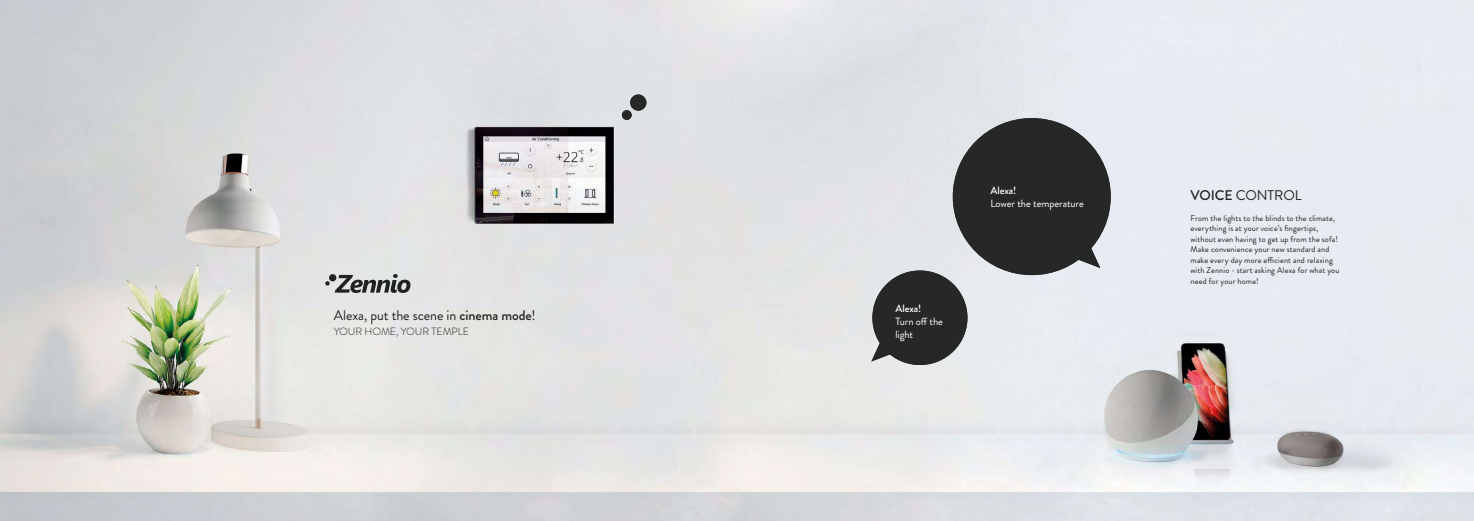
<style>
.page{position:relative;width:1474px;height:521px;background:#fff}
.page>*{position:absolute;margin:0;border:0;box-sizing:border-box;transform-origin:0 0}
.t1{font:14px "Brandon Grotesque";letter-spacing:-.005em;color:#202222}
.t2{font:10.5px/13.1px "Brandon Grotesque";letter-spacing:-.005em;color:#fff}
.t3{font:500 10.5px "Brandon Grotesque";letter-spacing:-.005em;color:#fff}
.t4{font:300 10.5px "Brandon Grotesque";letter-spacing:-.005em;color:#202222}
.t5{font:8.31px/10.5px "Brandon Grotesque";letter-spacing:.015em;color:#202222}
.s1{font-weight:500}
</style>
<div class="page">
<img style="left:0;top:0;width:1473px;height:521px">
<svg style="left:325px;top:274px;width:85px;height:19px;background:#8e8f8f"></svg>
<div style="left:630px;top:95px;width:16px;height:16px;background:#262727;border-radius:50%"></div>
<div style="left:622px;top:110px;width:9px;height:10px;background:#262727;border-radius:50%"></div>
<div style="left:952px;top:118px;width:158px;height:157px;background:#262727;border-radius:50%"></div>
<div style="left:872px;top:270px;width:95px;height:95px;background:#262727;border-radius:50%"></div>
<svg style="left:1073px;top:242px;width:27px;height:26px"></svg>
<svg style="left:871px;top:335px;width:27px;height:26px"></svg>
<h1 class="t1" style="left:334px;top:306px;width:203px">Alexa, put the scene in <span class="s1">cinema mode</span>!</h1>
<p class="t4" style="left:334px;top:324px;width:137px">YOUR HOME, YOUR TEMPLE</p>
<p class="t3" style="left:895px;top:301px;width:27px">Alexa!</p>
<p class="t2" style="left:895px;top:315px;width:49px">Turn off the light</p>
<p class="t3" style="left:895px;top:302px;width:30px">¡Alexa!</p>
<p class="t2" style="left:895px;top:316px;width:49px">Apaga la luz</p>
<p class="t3" style="left:990px;top:183px;width:27px">Alexa!</p>
<p class="t2" style="left:990px;top:197px;width:95px">Lower the temperature</p>
<p class="t3" style="left:990px;top:183px;width:30px">¡Alexa!</p>
<p class="t2" style="left:990px;top:197px;width:80px">Baja la temperatura</p>
<h1 class="t1" style="left:1190px;top:185px;width:113px"><span class="s1">VOICE</span> CONTROL</h1>
<p class="t5" style="left:1190px;top:213px;width:150px">From the lights to the blinds to the climate, everything is at your voice’s fingertips, without even having to get up from the sofa!<br>Make convenience your new standard and make every day more efficient and relaxing with Zennio - start asking Alexa for what you need for your home!</p>
</div>
